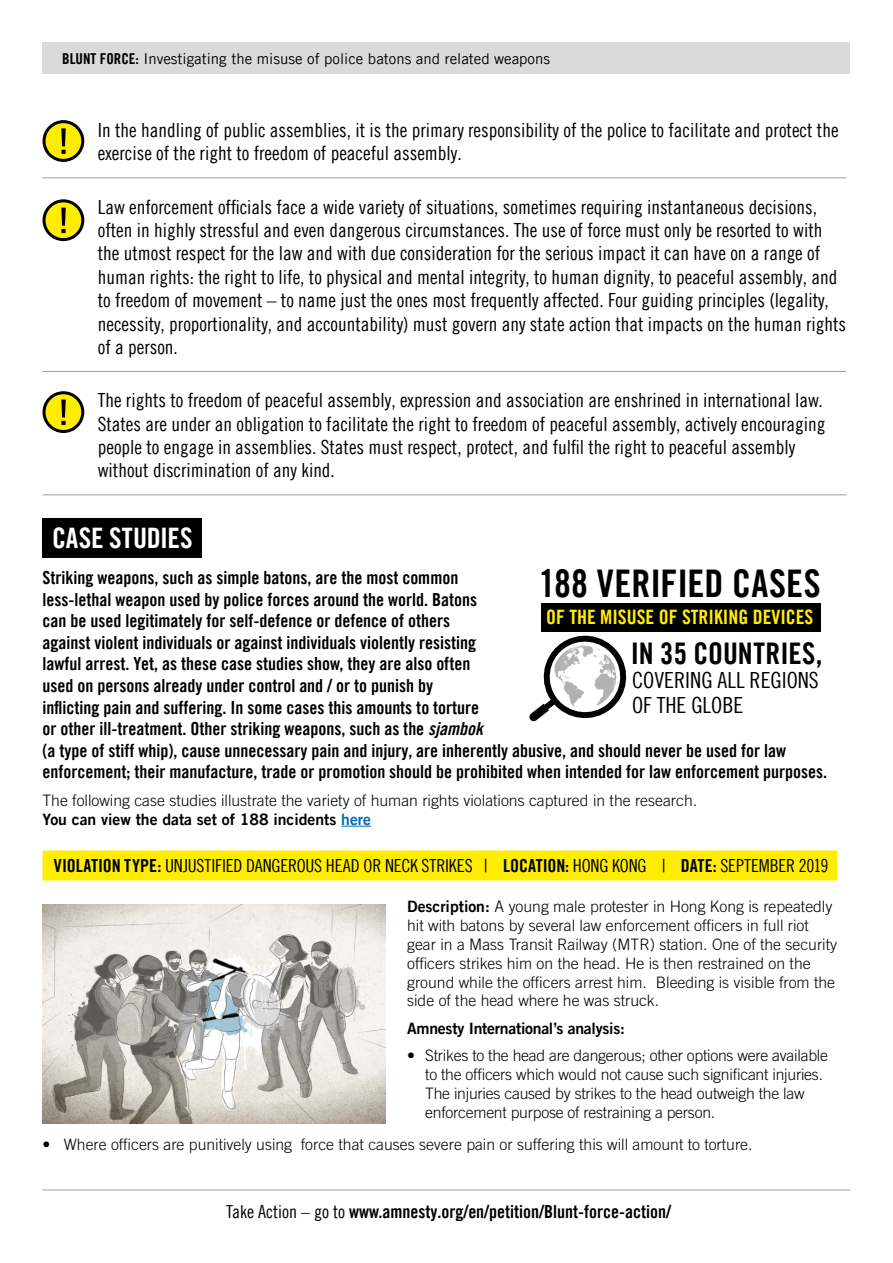
<style>
.page{position:relative;width:893px;height:1263px;background:#fff}
.page>*{position:absolute;margin:0;border:0;box-sizing:border-box;transform-origin:0 0}
.t1{font:38.1px "Amnesty Trade Gothic Bd Cn 20";letter-spacing:.005em;color:#000}
.t2{font:29.85px "Amnesty Trade Gothic Bd Cn 20";color:#000}
.Bullet_points{font:28.2px "Amnesty Trade Gothic Bd Cn 20";letter-spacing:-.005em;color:#fff}
.t3{font:22.2px/24.2px "Amnesty Trade Gothic Cn 18";color:#000}
.t4{font:19.95px "Amnesty Trade Gothic Bd Cn 20";color:#ffed00}
.Bullet_points-2{font:19.5px/23.4px "Amnesty Trade Gothic Cn 18";color:#000}
.Body_copy{font:18px/21.6px "Amnesty Trade Gothic Bd Cn 20";color:#000}
.Bullet_points-3{font:18px "Amnesty Trade Gothic Cn 18";letter-spacing:-.01em;color:#000}
.Bullet_points-4{font:18px "Amnesty Trade Gothic Bd Cn 20";color:#000}
.Body_copy-2{font:300 15.75px/18.9px "Amnesty Trade Gothic";color:#000}
.Bullet_points-5{font:300 15.75px/18.9px "Amnesty Trade Gothic";letter-spacing:-.015em;color:#000}
.Bullet_points-6{font:15.75px "Amnesty Trade Gothic Bd 2";letter-spacing:-.015em;color:#000}
.Bullet_points-7{font:15px "Amnesty Trade Gothic";color:#000}
.s1{font-family:"Amnesty Trade Gothic Bd Cn 20"}
.s2{font-family:"Amnesty Trade Gothic Bd Cn 20 Ob"}
.s3{font-family:"Amnesty Trade Gothic Bd 2";font-weight:400}
.s4{font-family:"Amnesty Trade Gothic Bd 2";font-weight:400;color:#006ab5}
.s5{font-family:"Amnesty Trade Gothic Cn 18"}
</style>
<div class="page">
<hr style="left:341px;top:826px;width:30px;height:1px;background:#006ab5">
<div style="left:43px;top:850px;width:794px;height:30px;background:#ffed00"></div>
<hr style="left:43px;top:1189px;width:807px;height:1px;background:#9d9d9c">
<hr style="left:43px;top:177px;width:803px;height:1px;background:#9d9d9c">
<hr style="left:43px;top:371px;width:803px;height:1px;background:#9d9d9c">
<hr style="left:43px;top:494px;width:803px;height:1px;background:#9d9d9c">
<svg style="left:43px;top:120px;width:41px;height:42px"></svg>
<svg style="left:43px;top:199px;width:41px;height:42px"></svg>
<svg style="left:43px;top:391px;width:41px;height:42px"></svg>
<div style="left:43px;top:43px;width:807px;height:31px;background:#dadada"></div>
<div style="left:43px;top:518px;width:159px;height:39px;background:#000"></div>
<img style="left:43px;top:905px;width:343px;height:219px">
<div style="left:541px;top:603px;width:280px;height:29px;background:#000"></div>
<svg style="left:529px;top:635px;width:98px;height:86px"></svg>
<p class="Bullet_points-7" style="left:62px;top:49px;width:489px"><span class="s1">BLUNT FORCE:</span> Investigating the misuse of police batons and related weapons</p>
<p class="Bullet_points-2" style="left:98px;top:118px;width:742px">In the handling of public assemblies, it is the primary responsibility of the police to facilitate and protect the exercise of the right to freedom of peaceful assembly.</p>
<p class="Bullet_points-2" style="left:98px;top:195px;width:750px">Law enforcement officials face a wide variety of situations, sometimes requiring instantaneous decisions, often in highly stressful and even dangerous circumstances. The use of force must only be resorted to with the utmost respect for the law and with due consideration for the serious impact it can have on a range of human rights: the right to life, to physical and mental integrity, to human dignity, to peaceful assembly, and to freedom of movement – to name just the ones most frequently affected. Four guiding principles (legality, necessity, proportionality, and accountability) must govern any state action that impacts on the human rights of a person.</p>
<p class="Bullet_points-2" style="left:98px;top:388px;width:729px">The rights to freedom of peaceful assembly, expression and association are enshrined in international law.<br>States are under an obligation to facilitate the right to freedom of peaceful assembly, actively encouraging people to engage in assemblies. States must respect, protect, and fulfil the right to peaceful assembly without discrimination of any kind.</p>
<p class="Bullet_points" style="left:52px;top:521px;width:142px">CASE STUDIES</p>
<p class="t1" style="left:539px;top:561px;width:283px">188 VERIFIED CASES</p>
<p class="Body_copy" style="left:43px;top:566px;width:786px">Striking weapons, such as simple batons, are the most common<br>less-lethal weapon used by police forces around the world. Batons<br>can be used legitimately for self-defence or defence of others<br>against violent individuals or against individuals violently resisting<br>lawful arrest. Yet, as these case studies show, they are also often<br>used on persons already under control and / or to punish by<br>inflicting pain and suffering. In some cases this amounts to torture<br>or other ill-treatment. Other striking weapons, such as the <span class="s2">sjambok<br></span>(a type of stiff whip), cause unnecessary pain and injury, are inherently abusive, and should never be used for law enforcement; their manufacture, trade or promotion should be prohibited when intended for law enforcement purposes.</p>
<p class="Body_copy-2" style="left:43px;top:790px;width:656px">The following case studies illustrate the variety of human rights violations captured in the research.<br><span class="s3">You can view the data set of 188 incidents</span> <span class="s4">here</span></p>
<p class="Bullet_points-3" style="left:54px;top:855px;width:776px"><span class="s1">VIOLATION TYPE:</span> UNJUSTIFIED DANGEROUS HEAD OR NECK STRIKES | <span class="s1">LOCATION:</span> HONG KONG | <span class="s1">DATE:</span> SEPTEMBER 2019</p>
<p class="Body_copy-2" style="left:407px;top:897px;width:431px"><span class="s3">Description:</span> A young male protester in Hong Kong is repeatedly hit with batons by several law enforcement officers in full riot gear in a Mass Transit Railway (MTR) station. One of the security officers strikes him on the head. He is then restrained on the ground while the officers arrest him. Bleeding is visible from the side of the head where he was struck.</p>
<p class="Bullet_points-6" style="left:407px;top:1018px;width:219px">Amnesty International’s analysis:</p>
<p class="Bullet_points-5" style="left:425px;top:1046px;width:404px;text-indent:-18px">• Strikes to the head are dangerous; other options were available to the officers which would not cause such significant injuries.<br>The injuries caused by strikes to the head outweigh the law enforcement purpose of restraining a person.</p>
<p class="Bullet_points-5" style="left:43px;top:1134px;width:711px">• Where officers are punitively using force that causes severe pain or suffering this will amount to torture.</p>
<p class="t4" style="left:546px;top:605px;width:269px">OF THE MISUSE OF STRIKING DEVICES</p>
<p class="t2" style="left:631px;top:635px;width:193px">IN 35 COUNTRIES,</p>
<p class="t3" style="left:632px;top:668px;width:188px">COVERING ALL REGIONS<br>OF THE GLOBE</p>
<p class="Bullet_points-4" style="left:226px;top:1200px;width:447px"><span class="s5">Take Action – go to</span> www.amnesty.org/en/petition/Blunt-force-action/</p>
</div>
